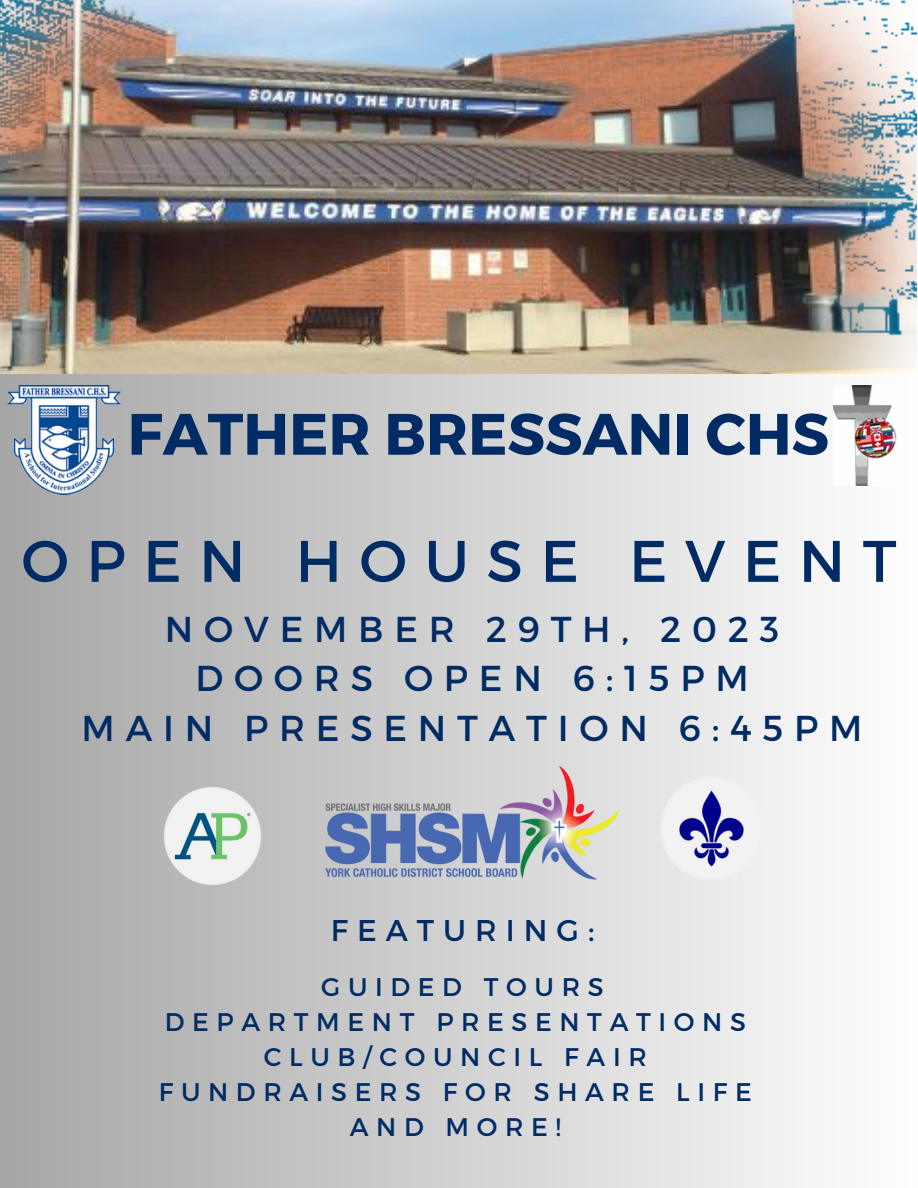
<style>
.page{position:relative;width:918px;height:1188px;background:#fff}
.page>*{position:absolute;margin:0;border:0;box-sizing:border-box;transform-origin:0 0}
.t1{font:58.5px "Montserrat";letter-spacing:.3em;color:#002b64}
.t2{font:700 58.35px "Montserrat";color:#002b64}
.t3{font:36px "Montserrat";letter-spacing:.3em;color:#002b64}
.t4{font:30px "Montserrat";letter-spacing:.3em;color:#002b64}
.t5{font:25.5px "Montserrat";letter-spacing:.3em;color:#002b64}
</style>
<div class="page">
<div style="left:0;top:0;width:918px;height:1188px;background:linear-gradient(to right,#a6a6a6,#fefefe)"></div>
<div style="left:0;top:909px;width:37px;height:279px;background:#a8a8a8"></div>
<img style="left:0;top:0;width:916px;height:374px">
<img style="left:310px;top:759px;width:324px;height:129px">
<img style="left:7px;top:386px;width:114px;height:109px">
<img style="left:834px;top:386px;width:70px;height:100px">
<img style="left:160px;top:783px;width:105px;height:105px">
<img style="left:656px;top:773px;width:111px;height:110px">
<p class="t2" style="left:128px;top:396px;width:703px">FATHER BRESSANI CHS</p>
<p class="t1" style="left:21px;top:523px;width:877px">OPEN HOUSE EVENT</p>
<p class="t3" style="left:165px;top:606px;width:616px">NOVEMBER 29TH, 2023</p>
<p class="t3" style="left:195px;top:655px;width:555px">DOORS OPEN 6:15PM</p>
<p class="t3" style="left:82px;top:705px;width:782px">MAIN PRESENTATION 6:45PM</p>
<p class="t4" style="left:331px;top:910px;width:265px">FEATURING:</p>
<p class="t5" style="left:321px;top:971px;width:284px">GUIDED TOURS</p>
<p class="t5" style="left:165px;top:1006px;width:583px">DEPARTMENT PRESENTATIONS</p>
<p class="t5" style="left:264px;top:1040px;width:384px">CLUB/COUNCIL FAIR</p>
<p class="t5" style="left:159px;top:1075px;width:595px">FUNDRAISERS FOR SHARE LIFE</p>
<p class="t5" style="left:350px;top:1110px;width:213px">AND MORE!</p>
</div>
